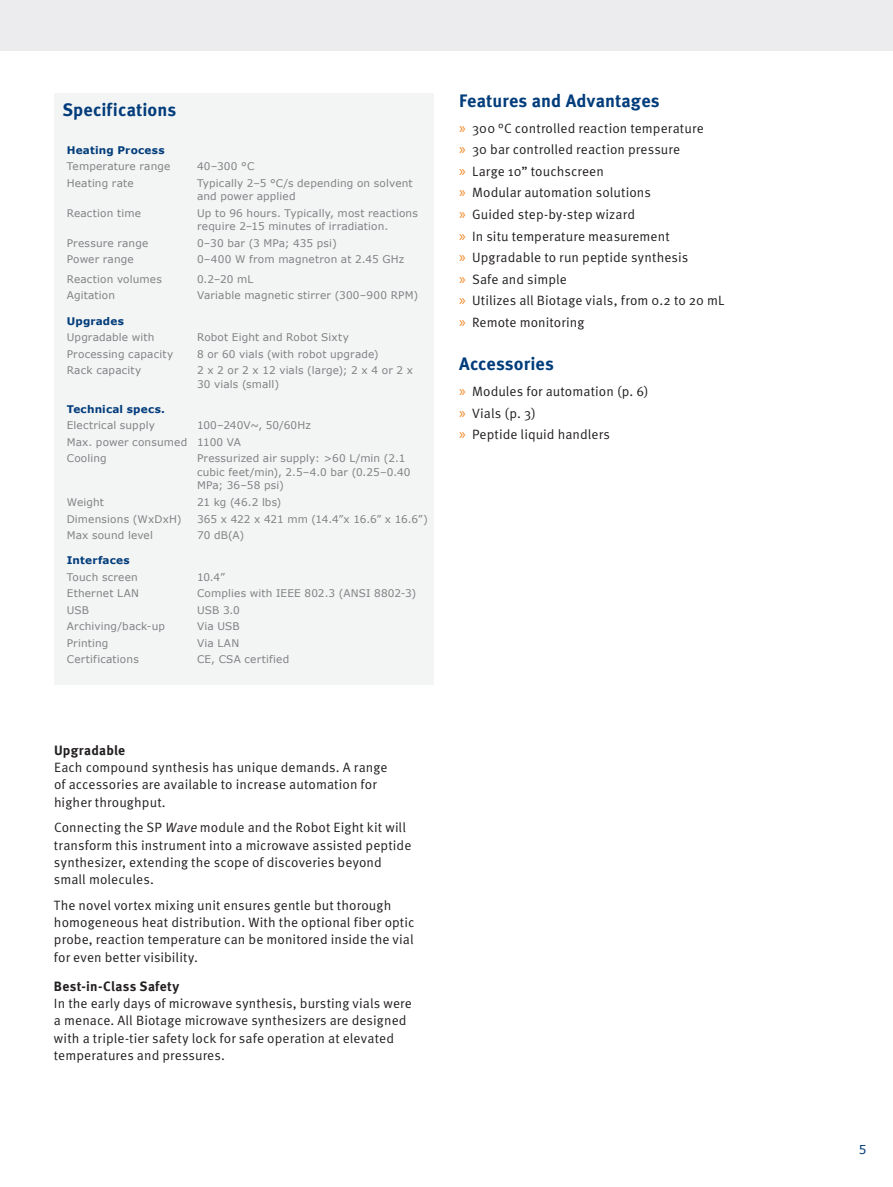
<style>
.page{position:relative;width:893px;height:1187px;background:#fff}
.page>*{position:absolute;margin:0;border:0;box-sizing:border-box;transform-origin:0 0}
.t1{font:700 18px "Meta OT";letter-spacing:.005em;color:#013c7b}
.t2{font:13.5px/17.2px "Meta OT Norm";letter-spacing:.005em;color:#231f20}
.t3{font:700 13.5px "Meta OT";letter-spacing:.02em;color:#231f20}
.t4{font:12px "Verdana";color:#013c7b}
.t5{font:10.5px/13.5px "Verdana";letter-spacing:.015em;color:#808285}
.t6{font:700 10.5px "Verdana";letter-spacing:.02em;color:#013c7b}
.t7{font:10.5px "Verdana";letter-spacing:-.02em;color:#808285}
.s1{font-style:italic}
.s2{font-family:"Myriad Pro";font-size:15.6px;color:#f58520}
</style>
<div class="page">
<div style="left:0;top:0;width:893px;height:51px;background:#ececee"></div>
<div style="left:54px;top:94px;width:380px;height:591px;background:#f3f4f4"></div>
<h1 class="t1" style="left:63px;top:99px;width:115px">Specifications</h1>
<p class="t6" style="left:67px;top:142px;width:99px">Heating Process</p>
<p class="t5" style="left:67px;top:159px;width:105px">Temperature range</p>
<p class="t5" style="left:197px;top:159px;width:59px">40–300 °C</p>
<p class="t5" style="left:67px;top:176px;width:68px">Heating rate</p>
<p class="t5" style="left:197px;top:176px;width:217px">Typically 2–5 °C/s depending on solvent and power applied</p>
<p class="t5" style="left:67px;top:206px;width:76px">Reaction time</p>
<p class="t5" style="left:197px;top:206px;width:222px">Up to 96 hours. Typically, most reactions require 2–15 minutes of irradiation.</p>
<p class="t5" style="left:67px;top:236px;width:83px">Pressure range</p>
<p class="t5" style="left:197px;top:236px;width:141px">0–30 bar (3 MPa; 435 psi)</p>
<p class="t5" style="left:67px;top:252px;width:69px">Power range</p>
<p class="t5" style="left:197px;top:252px;width:209px">0–400 W from magnetron at 2.45 GHz</p>
<p class="t5" style="left:67px;top:272px;width:97px">Reaction volumes</p>
<p class="t5" style="left:197px;top:272px;width:58px">0.2–20 mL</p>
<p class="t5" style="left:67px;top:289px;width:50px">Agitation</p>
<p class="t5" style="left:197px;top:289px;width:223px">Variable magnetic stirrer (300–900 RPM)</p>
<p class="t6" style="left:67px;top:313px;width:59px">Upgrades</p>
<p class="t5" style="left:67px;top:330px;width:89px">Upgradable with</p>
<p class="t5" style="left:197px;top:330px;width:153px">Robot Eight and Robot Sixty</p>
<p class="t5" style="left:67px;top:347px;width:108px">Processing capacity</p>
<p class="t5" style="left:197px;top:347px;width:183px">8 or 60 vials (with robot upgrade)</p>
<p class="t5" style="left:67px;top:363px;width:76px">Rack capacity</p>
<p class="t5" style="left:197px;top:363px;width:217px">2 x 2 or 2 x 12 vials (large); 2 x 4 or 2 x<br>30 vials (small)</p>
<p class="t6" style="left:67px;top:401px;width:100px">Technical specs.</p>
<p class="t5" style="left:67px;top:418px;width:90px">Electrical supply</p>
<p class="t5" style="left:67px;top:417px;width:246px;line-height:16.5px;text-indent:130px">100–240V~, 50/60Hz<br>Max. power consumed 1100 VA<br>Cooling</p>
<p class="t5" style="left:197px;top:451px;width:215px">Pressurized air supply: &gt;60 L/min (2.1 cubic feet/min), 2.5–4.0 bar (0.25–0.40<br>MPa; 36–58 psi)</p>
<p class="t5" style="left:67px;top:495px;width:39px">Weight</p>
<p class="t5" style="left:197px;top:495px;width:86px">21 kg (46.2 lbs)</p>
<p class="t5" style="left:67px;top:512px;width:116px">Dimensions (WxDxH)</p>
<p class="t7" style="left:197px;top:511px;width:232px">365 x 422 x 421 mm (14.4”x 16.6” x 16.6”)</p>
<p class="t5" style="left:67px;top:528px;width:88px">Max sound level</p>
<p class="t5" style="left:197px;top:528px;width:49px">70 dB(A)</p>
<p class="t6" style="left:67px;top:553px;width:64px">Interfaces</p>
<p class="t5" style="left:67px;top:570px;width:73px">Touch screen</p>
<p class="t5" style="left:197px;top:570px;width:29px">10.4”</p>
<p class="t5" style="left:67px;top:586px;width:74px">Ethernet LAN</p>
<p class="t5" style="left:197px;top:586px;width:221px">Complies with IEEE 802.3 (ANSI 8802-3)</p>
<p class="t5" style="left:67px;top:603px;width:24px">USB</p>
<p class="t5" style="left:197px;top:603px;width:44px">USB 3.0</p>
<p class="t5" style="left:67px;top:619px;width:100px">Archiving/back-up</p>
<p class="t5" style="left:197px;top:619px;width:44px">Via USB</p>
<p class="t5" style="left:67px;top:636px;width:43px">Printing</p>
<p class="t5" style="left:197px;top:636px;width:44px">Via LAN</p>
<p class="t5" style="left:67px;top:652px;width:74px">Certifications</p>
<p class="t5" style="left:197px;top:652px;width:94px">CE, CSA certified</p>
<p class="t3" style="left:54px;top:742px;width:73px">Upgradable</p>
<p class="t2" style="left:54px;top:759px;width:335px">Each compound synthesis has unique demands. A range of accessories are available to increase automation for higher throughput.</p>
<p class="t2" style="left:54px;top:819px;width:359px">Connecting the SP <span class="s1">Wave</span> module and the Robot Eight kit will transform this instrument into a microwave assisted peptide synthesizer, extending the scope of discoveries beyond small molecules.</p>
<p class="t2" style="left:54px;top:896px;width:362px">The novel vortex mixing unit ensures gentle but thorough homogeneous heat distribution. With the optional fiber optic probe, reaction temperature can be monitored inside the vial for even better visibility.</p>
<p class="t3" style="left:54px;top:978px;width:127px">Best-in-Class Safety</p>
<p class="t2" style="left:54px;top:995px;width:359px">In the early days of microwave synthesis, bursting vials were a menace. All Biotage microwave synthesizers are designed with a triple-tier safety lock for safe operation at elevated temperatures and pressures.</p>
<h1 class="t1" style="left:459px;top:90px;width:202px">Features and Advantages</h1>
<p class="t2" style="left:459px;top:118px;width:267px;line-height:21.5px"><span class="s2">»</span> 300 °C controlled reaction temperature<br><span class="s2">»</span> 30 bar controlled reaction pressure<br><span class="s2">»</span> Large 10” touchscreen<br><span class="s2">»</span> Modular automation solutions<br><span class="s2">»</span> Guided step-by-step wizard<br><span class="s2">»</span> In situ temperature measurement<br><span class="s2">»</span> Upgradable to run peptide synthesis<br><span class="s2">»</span> Safe and simple<br><span class="s2">»</span> Utilizes all Biotage vials, from 0.2 to 20 mL <span class="s2">»</span> Remote monitoring</p>
<h1 class="t1" style="left:459px;top:353px;width:96px">Accessories</h1>
<p class="t2" style="left:459px;top:381px;width:191px;line-height:21.5px"><span class="s2">»</span> Modules for automation (p. 6) <span class="s2">»</span> Vials (p. 3)<br><span class="s2">»</span> Peptide liquid handlers</p>
<p class="t4" style="left:859px;top:1141px;width:9px">5</p>
</div>
